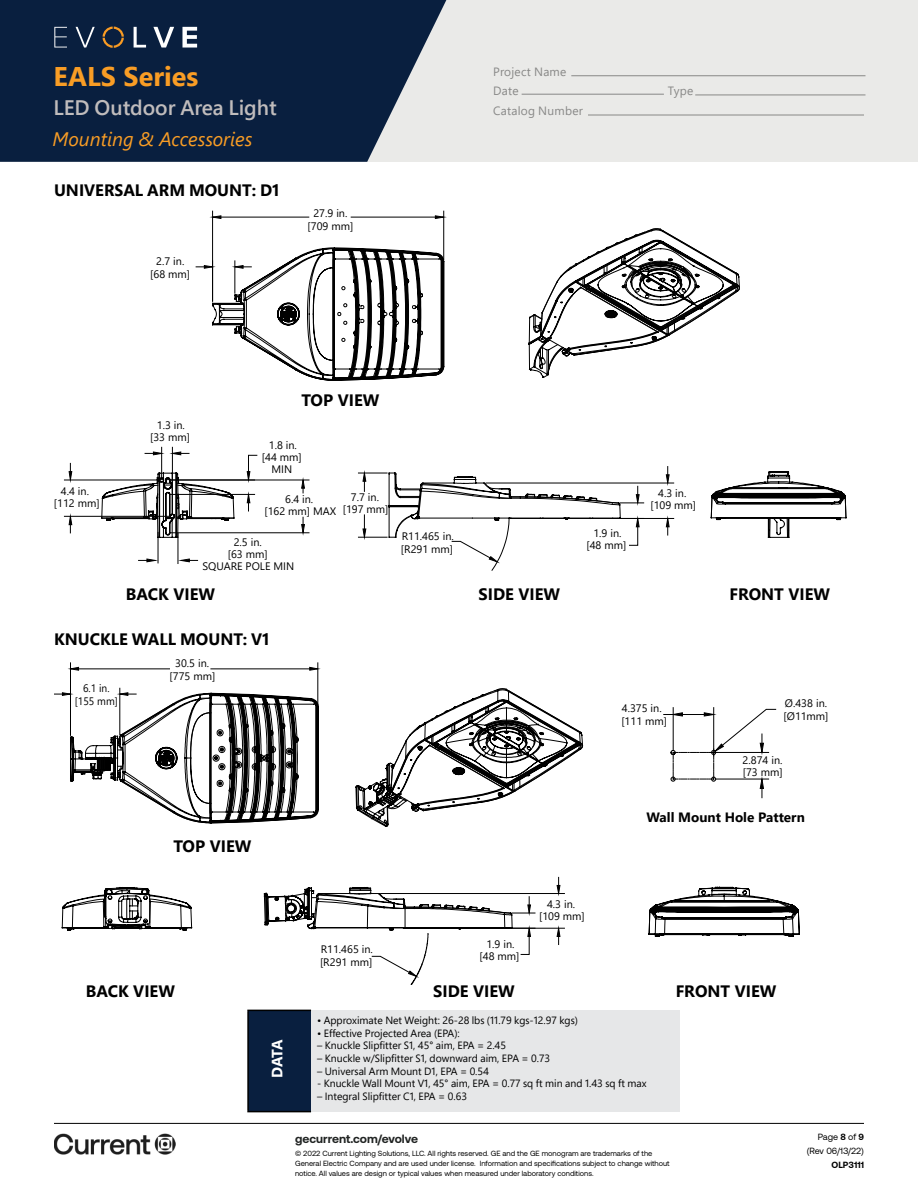
<style>
.page{position:relative;width:918px;height:1188px;background:#fff}
.page>*{position:absolute;margin:0;border:0;box-sizing:border-box;transform-origin:0 0}
.t1{font:700 27px "Segoe UI";color:#f99d25}
.t2{font:600 21px "Segoe Pro";color:#c0bcbc}
.t3{font:italic 19.5px "Segoe UI";color:#f99d25}
.t4{font:700 16.5px "Segoe UI";color:#000}
.t5{font:700 16.5px "Segoe Pro";color:#000}
.t6{font:700 15px "Segoe Pro";color:#fff}
.t7{font:700 13.5px "Segoe UI";color:#000}
.t8{font:12px/19.5px "Segoe Pro";letter-spacing:.02em;color:#888887}
.t9{font:700 12px "Aeonik";color:#202322}
.t10{font:10.8px/12px "Segoe UI";color:#000;text-align:center}
.t11{font:10.8px/13px "Segoe UI";color:#000;text-align:center;scale:.94 1}
.t12{font:10.5px "Segoe Pro";color:#000}
.t13{font:9px/14.1px "Aeonik";letter-spacing:-.005em;color:#000;text-align:right}
.t14{font:700 9px "Aeonik";color:#000}
.t15{font:7.5px/9.8px "Aeonik";color:#000}
.s1{font-weight:700}
</style>
<div class="page">
<div style="left:0;top:0;width:918px;height:162px;background:#eaeae8"></div>
<hr style="left:571px;top:75px;width:295px;height:1px;background:#888887">
<hr style="left:522px;top:94px;width:142px;height:1px;background:#888887">
<hr style="left:695px;top:95px;width:170px;height:1px;background:#888887">
<hr style="left:588px;top:115px;width:276px;height:1px;background:#888887">
<svg style="left:408px;top:688px;width:175px;height:106px"></svg>
<svg style="left:355px;top:737px;width:157px;height:90px"></svg>
<svg style="left:61px;top:887px;width:131px;height:44px"></svg>
<svg style="left:663px;top:707px;width:114px;height:91px"></svg>
<hr style="left:381px;top:893px;width:183px;height:1px;background:#000">
<hr style="left:512px;top:928px;width:52px;height:1px;background:#000">
<svg style="left:556px;top:877px;width:5px;height:19px"></svg>
<svg style="left:556px;top:925px;width:5px;height:20px"></svg>
<svg style="left:264px;top:887px;width:272px;height:98px"></svg>
<hr style="left:70px;top:663px;width:1px;height:72px;background:#000">
<hr style="left:317px;top:663px;width:1px;height:42px;background:#000">
<hr style="left:79px;top:668px;width:91px;height:1px;background:#000">
<hr style="left:211px;top:668px;width:99px;height:1px;background:#000">
<svg style="left:68px;top:666px;width:11px;height:5px"></svg>
<svg style="left:309px;top:666px;width:12px;height:5px"></svg>
<hr style="left:119px;top:688px;width:1px;height:47px;background:#000">
<svg style="left:54px;top:692px;width:265px;height:132px"></svg>
<svg style="left:648px;top:886px;width:152px;height:51px"></svg>
<svg style="left:716px;top:471px;width:131px;height:67px"></svg>
<svg style="left:258px;top:357px;width:187px;height:181px"></svg>
<svg style="left:644px;top:466px;width:93px;height:53px"></svg>
<svg style="left:528px;top:263px;width:212px;height:115px"></svg>
<svg style="left:212px;top:210px;width:508px;height:147px"></svg>
<svg style="left:209px;top:215px;width:13px;height:4px"></svg>
<svg style="left:435px;top:215px;width:14px;height:4px"></svg>
<hr style="left:212px;top:261px;width:1px;height:40px;background:#010101">
<hr style="left:234px;top:261px;width:1px;height:32px;background:#010101">
<svg style="left:230px;top:265px;width:21px;height:4px"></svg>
<svg style="left:196px;top:265px;width:21px;height:4px"></svg>
<svg style="left:358px;top:469px;width:29px;height:22px"></svg>
<svg style="left:358px;top:515px;width:29px;height:25px"></svg>
<hr style="left:486px;top:483px;width:188px;height:1px;background:#010101">
<hr style="left:621px;top:518px;width:53px;height:1px;background:#010101">
<svg style="left:665px;top:467px;width:5px;height:21px"></svg>
<svg style="left:665px;top:514px;width:5px;height:21px"></svg>
<svg style="left:395px;top:476px;width:249px;height:95px"></svg>
<hr style="left:64px;top:480px;width:95px;height:1px;background:#010101">
<hr style="left:64px;top:516px;width:106px;height:1px;background:#010101">
<svg style="left:68px;top:463px;width:5px;height:20px"></svg>
<svg style="left:68px;top:513px;width:5px;height:20px"></svg>
<hr style="left:161px;top:447px;width:1px;height:31px;background:#010101">
<hr style="left:158px;top:532px;width:1px;height:31px;background:#010101">
<hr style="left:172px;top:447px;width:1px;height:67px;background:#010101">
<hr style="left:178px;top:533px;width:1px;height:31px;background:#010101">
<svg style="left:177px;top:558px;width:21px;height:5px"></svg>
<svg style="left:139px;top:558px;width:20px;height:5px"></svg>
<svg style="left:101px;top:451px;width:157px;height:87px"></svg>
<hr style="left:170px;top:480px;width:139px;height:1px;background:#010101">
<hr style="left:170px;top:532px;width:139px;height:1px;background:#010101">
<svg style="left:301px;top:475px;width:4px;height:18px"></svg>
<svg style="left:301px;top:517px;width:4px;height:20px"></svg>
<div style="left:248px;top:1010px;width:63px;height:102px;background:#091f3f"></div>
<div style="left:311px;top:1010px;width:369px;height:102px;background:#e6e7e8"></div>
<hr style="left:247px;top:1010px;width:64px;height:1px;background:#000">
<hr style="left:247px;top:1011px;width:2px;height:100px;background:#000">
<hr style="left:247px;top:1111px;width:64px;height:1px;background:#000">
<svg style="left:0;top:0;width:446px;height:162px;background:#1d314e"></svg>
<svg style="left:54px;top:27px;width:13px;height:21px"></svg>
<svg style="left:76px;top:27px;width:19px;height:21px"></svg>
<svg style="left:134px;top:27px;width:12px;height:21px"></svg>
<svg style="left:153px;top:27px;width:21px;height:21px"></svg>
<svg style="left:182px;top:27px;width:15px;height:21px"></svg>
<svg style="left:103px;top:27px;width:21px;height:21px"></svg>
<hr style="left:54px;top:1123px;width:810px;height:1px;background:#000">
<img style="left:54px;top:1133px;width:122px;height:22px">
<h1 class="t1" style="left:53px;top:61px;width:146px">EALS Series</h1>
<h2 class="t2" style="left:53px;top:93px;width:225px">LED Outdoor Area Light</h2>
<h3 class="t3" style="left:52px;top:128px;width:201px">Mounting &amp; Accessories</h3>
<h3 class="t5" style="left:54px;top:179px;width:227px">UNIVERSAL ARM MOUNT: D1</h3>
<p class="t10" style="left:150px;top:254px;width:41px;line-height:13px">2.7 in. [68 mm]</p>
<p class="t10" style="left:308px;top:206px;width:47px;line-height:13px">27.9 in. [709 mm]</p>
<h3 class="t4" style="left:302px;top:385px;width:79px">TOP VIEW</h3>
<p class="t8" style="left:493px;top:62px;width:75px">Project Name<br>Date</p>
<p class="t8" style="left:493px;top:101px;width:91px">Catalog Number</p>
<p class="t8" style="left:668px;top:81px;width:27px">Type</p>
<p class="t10" style="left:54px;top:484px;width:47px">4.4 in. [112 mm]</p>
<p class="t10" style="left:150px;top:418px;width:41px">1.3 in. [33 mm]</p>
<p class="t10" style="left:262px;top:438px;width:41px">1.8 in. [44 mm]<br>MIN</p>
<p class="t10" style="left:264px;top:492px;width:73px">6.4 in.<br>[162 mm] MAX</p>
<p class="t10" style="left:202px;top:535px;width:93px">2.5 in.<br>[63 mm]<br>SQUARE POLE MIN</p>
<h3 class="t4" style="left:126px;top:579px;width:91px">BACK VIEW</h3>
<p class="t10" style="left:343px;top:490px;width:47px">7.7 in. [197 mm]</p>
<p class="t10" style="left:650px;top:487px;width:47px">4.3 in. [109 mm]</p>
<p class="t10" style="left:401px;top:529px;width:54px;line-height:13px;text-align:left">R11.465 in. [R291 mm]</p>
<h3 class="t4" style="left:479px;top:578px;width:83px">SIDE VIEW</h3>
<h3 class="t4" style="left:729px;top:579px;width:102px">FRONT VIEW</h3>
<p class="t10" style="left:587px;top:526px;width:41px">1.9 in. [48 mm]</p>
<h3 class="t5" style="left:54px;top:628px;width:217px">KNUCKLE WALL MOUNT: V1</h3>
<p class="t10" style="left:170px;top:656px;width:47px;line-height:13px">30.5 in. [775 mm]</p>
<p class="t11" style="left:75px;top:680px;width:47px">6.1 in. [155 mm]</p>
<h3 class="t4" style="left:174px;top:830px;width:79px">TOP VIEW</h3>
<p class="t10" style="left:621px;top:701px;width:47px;line-height:13px;text-align:left">4.375 in. [111 mm]</p>
<p class="t10" style="left:784px;top:696px;width:46px;line-height:13px;text-align:left">Ø.438 in. [Ø11mm]</p>
<p class="t10" style="left:743px;top:753px;width:42px;text-align:left">2.874 in. [73 mm]</p>
<p class="t7" style="left:647px;top:804px;width:160px">Wall Mount Hole Pattern</p>
<h3 class="t4" style="left:86px;top:976px;width:91px">BACK VIEW</h3>
<h3 class="t6" style="left:267px;top:1078px;width:40px;rotate:-90deg">DATA</h3>
<p class="t10" style="left:320px;top:941px;width:54px;line-height:13px;text-align:left">R11.465 in. [R291 mm]</p>
<p class="t10" style="left:480px;top:937px;width:41px">1.9 in. [48 mm]</p>
<p class="t10" style="left:539px;top:897px;width:47px">4.3 in. [109 mm]</p>
<h3 class="t4" style="left:433px;top:975px;width:83px">SIDE VIEW</h3>
<h3 class="t4" style="left:676px;top:976px;width:102px">FRONT VIEW</h3>
<p class="t12" style="left:317px;top:1013px;width:262px">• Approximate Net Weight: 26-28 lbs (11.79 kgs-12.97 kgs)</p>
<p class="t12" style="left:317px;top:1026px;width:144px">• Effective Projected Area (EPA):</p>
<p class="t12" style="left:317px;top:1039px;width:191px">– Knuckle Slipfitter S1, 45° aim, EPA = 2.45</p>
<p class="t12" style="left:317px;top:1051px;width:235px">– Knuckle w/Slipfitter S1, downward aim, EPA = 0.73</p>
<p class="t12" style="left:317px;top:1064px;width:174px">– Universal Arm Mount D1, EPA = 0.54</p>
<p class="t12" style="left:317px;top:1076px;width:331px">- Knuckle Wall Mount V1, 45° aim, EPA = 0.77 sq ft min and 1.43 sq ft max</p>
<p class="t12" style="left:317px;top:1089px;width:152px">– Integral Slipfitter C1, EPA = 0.63</p>
<p class="t9" style="left:295px;top:1132px;width:124px">gecurrent.com/evolve</p>
<p class="t15" style="left:295px;top:1149px;width:376px">© 2022 Current Lighting Solutions, LLC. All rights reserved. GE and the GE monogram are trademarks of the<br>General Electric Company and are used under license. Information and specifications subject to change without notice. All values are design or typical values when measured under laboratory conditions.</p>
<p class="t13" style="left:807px;top:1130px;width:59px">Page <span class="s1">8</span> of <span class="s1">9 </span>(Rev 06/13/22)</p>
<p class="t14" style="left:832px;top:1160px;width:34px">OLP3111</p>
</div>
